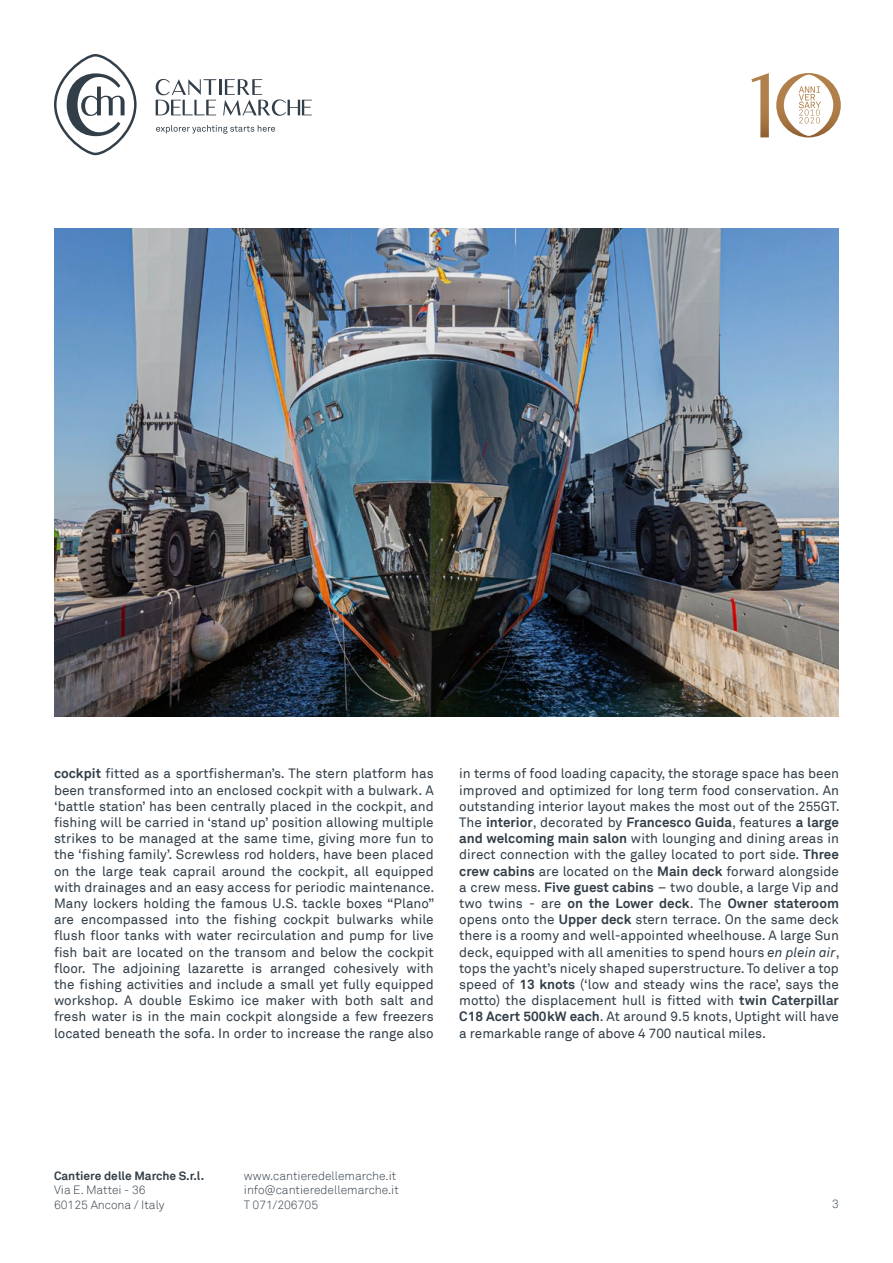
<style>
.page{position:relative;width:893px;height:1263px;background:#fff}
.page>*{position:absolute;margin:0;border:0;box-sizing:border-box;transform-origin:0 0}
.t1{font:13.5px/16.2px "Akkurat";color:#323e48;text-align:justify}
.t2{font:300 12px/14.4px "Akkurat";color:#323e48}
.t3{font:700 12px "Akkurat";color:#323e48}
.s1{font-weight:700}
.s2{font-style:italic}
</style>
<div class="page">
<svg style="left:54px;top:54px;width:83px;height:101px"></svg>
<svg style="left:156px;top:125px;width:119px;height:9px"></svg>
<svg style="left:156px;top:79px;width:156px;height:37px"></svg>
<svg style="left:751px;top:73px;width:18px;height:64px"></svg>
<svg style="left:776px;top:73px;width:65px;height:64px"></svg>
<img style="left:54px;top:228px;width:785px;height:488px">
<p class="t1" style="left:54px;top:766px;width:382px"><span class="s1">cockpit</span> fitted as a sportfisherman’s. The stern platform has been transformed into an enclosed cockpit with a bulwark. A ‘battle station’ has been centrally placed in the cockpit, and fishing will be carried in ‘stand up’ position allowing multiple strikes to be managed at the same time, giving more fun to the ‘fishing family’. Screwless rod holders, have been placed on the large teak caprail around the cockpit, all equipped with drainages and an easy access for periodic maintenance.<br>Many lockers holding the famous U.S. tackle boxes “Plano” are encompassed into the fishing cockpit bulwarks while flush floor tanks with water recirculation and pump for live fish bait are located on the transom and below the cockpit floor. The adjoining lazarette is arranged cohesively with the fishing activities and include a small yet fully equipped workshop. A double Eskimo ice maker with both salt and fresh water is in the main cockpit alongside a few freezers located beneath the sofa. In order to increase the range also</p>
<p class="t1" style="left:459px;top:766px;width:382px">in terms of food loading capacity, the storage space has been improved and optimized for long term food conservation. An outstanding interior layout makes the most out of the 255GT.<br>The <span class="s1">interior</span>, decorated by <span class="s1">Francesco Guida</span>, features <span class="s1">a large and welcoming main salon</span> with lounging and dining areas in direct connection with the galley located to port side. <span class="s1">Three crew cabins</span> are located on the <span class="s1">Main deck</span> forward alongside a crew mess. <span class="s1">Five guest cabins</span> – two double, a large Vip and two twins - are <span class="s1">on the Lower deck</span>. The <span class="s1">Owner stateroom </span>opens onto the <span class="s1">Upper deck</span> stern terrace. On the same deck there is a roomy and well-appointed wheelhouse. A large Sun deck, equipped with all amenities to spend hours <span class="s2">en plein air</span>, tops the yacht’s nicely shaped superstructure. To deliver a top speed of <span class="s1">13 knots</span> (‘low and steady wins the race’, says the motto) the displacement hull is fitted with <span class="s1">twin Caterpillar C18 Acert 500kW each</span>. At around 9.5 knots, Uptight will have a remarkable range of above 4 700 nautical miles.</p>
<p class="t3" style="left:54px;top:1168px;width:152px">Cantiere delle Marche S.r.l.</p>
<p class="t2" style="left:54px;top:1183px;width:112px">Via E. Mattei - 36<br>60125 Ancona / Italy</p>
<p class="t2" style="left:244px;top:1168px;width:156px">www.cantieredellemarche.it info@cantieredellemarche.it<br>T 071/206705</p>
<p class="t2" style="left:832px;top:1196px;width:8px">3</p>
</div>
